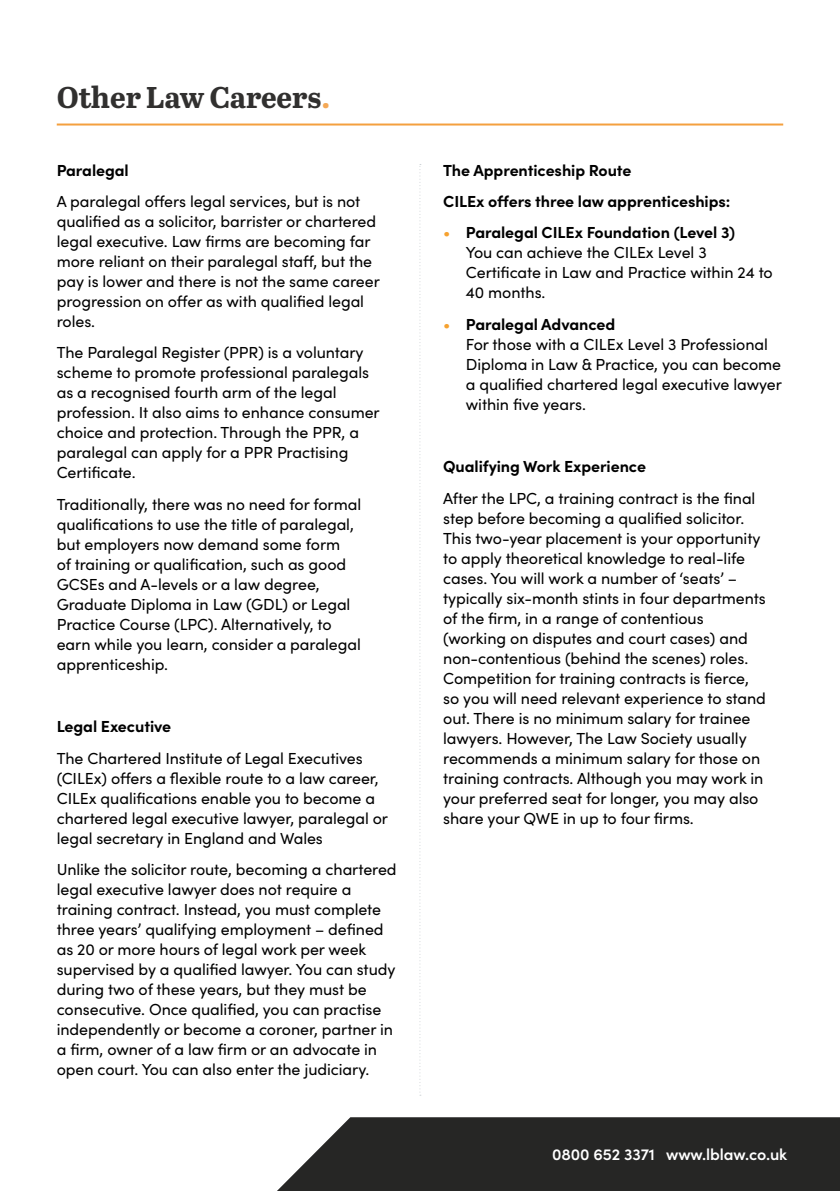
<style>
.page{position:relative;width:840px;height:1191px;background:#fff}
.page>*{position:absolute;margin:0;border:0;box-sizing:border-box;transform-origin:0 0}
.t1{font:700 30px "Abril Text";letter-spacing:-.005em;color:#31302f}
.t2{font:16px/20px "Sofia Pro";letter-spacing:-.005em;color:#000}
.t3{font:700 16px/31.4px "Sofia Pro";letter-spacing:-.005em;color:#000}
.t4{font:600 16px "Sofia Pro";letter-spacing:-.005em;color:#fff}
.t5{font:700 16px "Filson Pro";letter-spacing:-.005em;color:#fff}
.s1{color:#f4a856}
.s2{color:#f6a230}
.s3{font-weight:700}
</style>
<div class="page">
<svg style="left:419px;top:164px;width:1px;height:929px"></svg>
<svg style="left:277px;top:1117px;width:562px;height:74px;background:#353534"></svg>
<hr style="left:57px;top:123px;width:725px;height:2px;background:#f4a03e">
<h1 class="t1" style="left:57px;top:75px;width:275px">Other Law Careers<span class="s1">.</span></h1>
<p class="t3" style="left:57px;top:153px;width:73px">Paralegal</p>
<p class="t2" style="left:57px;top:190px;width:324px">A paralegal offers legal services, but is not qualified as a solicitor, barrister or chartered legal executive. Law firms are becoming far more reliant on their paralegal staff, but the pay is lower and there is not the same career progression on offer as with qualified legal roles.</p>
<p class="t2" style="left:57px;top:342px;width:324px">The Paralegal Register (PPR) is a voluntary scheme to promote professional paralegals as a recognised fourth arm of the legal profession. It also aims to enhance consumer choice and protection. Through the PPR, a paralegal can apply for a PPR Practising Certificate.</p>
<p class="t2" style="left:57px;top:493px;width:306px">Traditionally, there was no need for formal qualifications to use the title of paralegal, but employers now demand some form<br>of training or qualification, such as good GCSEs and A-levels or a law degree, Graduate Diploma in Law (GDL) or Legal Practice Course (LPC). Alternatively, to earn while you learn, consider a paralegal apprenticeship.</p>
<p class="t3" style="left:57px;top:710px;width:116px">Legal Executive</p>
<p class="t2" style="left:57px;top:747px;width:332px">The Chartered Institute of Legal Executives (CILEx) offers a flexible route to a law career, CILEx qualifications enable you to become a chartered legal executive lawyer, paralegal or legal secretary in England and Wales</p>
<p class="t2" style="left:57px;top:858px;width:341px">Unlike the solicitor route, becoming a chartered legal executive lawyer does not require a training contract. Instead, you must complete three years’ qualifying employment – defined as 20 or more hours of legal work per week supervised by a qualified lawyer. You can study during two of these years, but they must be consecutive. Once qualified, you can practise independently or become a coroner, partner in a firm, owner of a law firm or an advocate in open court. You can also enter the judiciary.</p>
<p class="t3" style="left:443px;top:153px;width:288px">The Apprenticeship Route<br>CILEx offers three law apprenticeships:</p>
<p class="t2" style="left:465px;top:222px;width:308px;text-indent:-23px"><span class="s2">•</span> <span class="s3">Paralegal CILEx Foundation (Level 3)<br></span>You can achieve the CILEx Level 3<br>Certificate in Law and Practice within 24 to<br>40 months.</p>
<p class="t2" style="left:465px;top:313px;width:317px;text-indent:-23px"><span class="s2">•</span> <span class="s3">Paralegal Advanced<br></span>For those with a CILEx Level 3 Professional Diploma in Law &amp; Practice, you can become a qualified chartered legal executive lawyer within five years.</p>
<p class="t3" style="left:443px;top:450px;width:204px">Qualifying Work Experience</p>
<p class="t2" style="left:443px;top:487px;width:324px">After the LPC, a training contract is the final step before becoming a qualified solicitor.<br>This two-year placement is your opportunity to apply theoretical knowledge to real-life cases. You will work a number of ‘seats’ – typically six-month stints in four departments of the firm, in a range of contentious (working on disputes and court cases) and non-contentious (behind the scenes) roles.<br>Competition for training contracts is fierce, so you will need relevant experience to stand out. There is no minimum salary for trainee lawyers. However, The Law Society usually recommends a minimum salary for those on training contracts. Although you may work in your preferred seat for longer, you may also share your QWE in up to four firms.</p>
<p class="t4" style="left:552px;top:1141px;width:236px">0800 652 3371 www.lblaw.co.uk</p>
<p class="t5" style="left:526px;top:1144px;width:252px">0800 652 3371 w w.lblaw.co.u</p>
</div>
